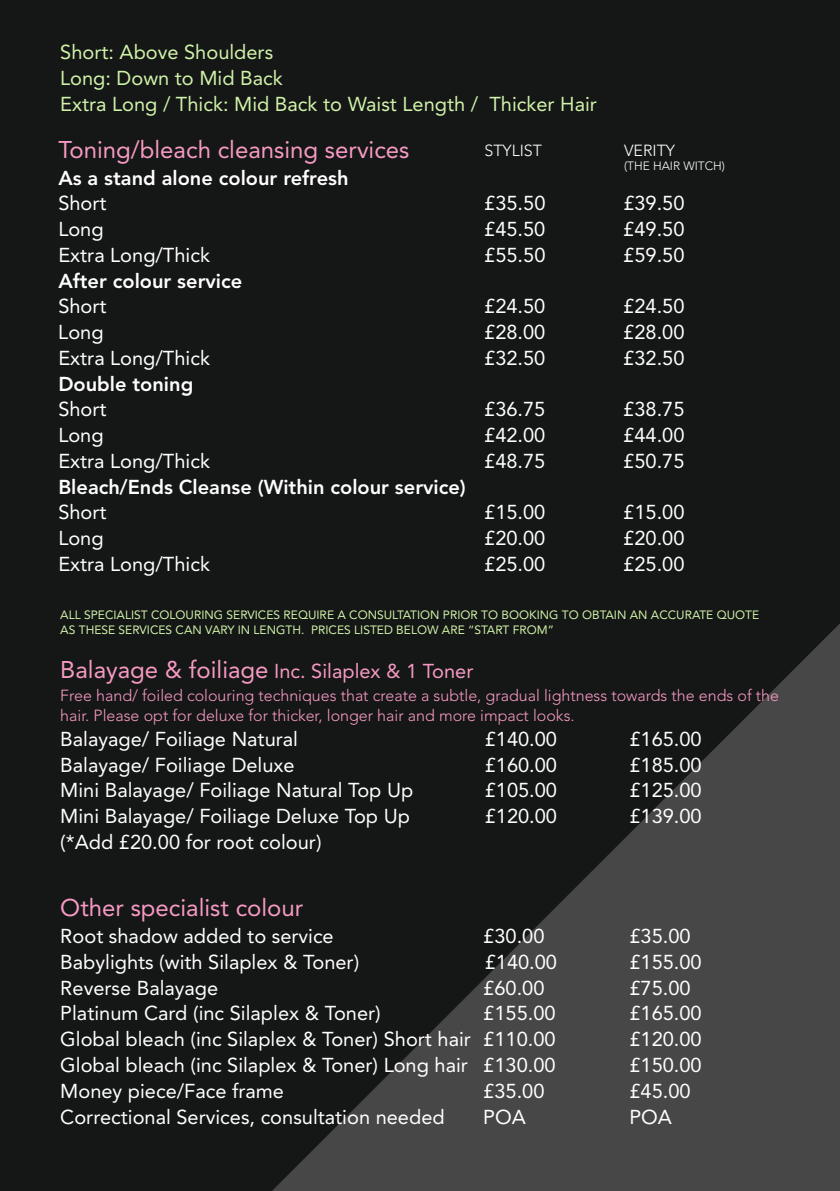
<style>
.page{position:relative;width:840px;height:1191px;background:#fff}
.page>*{position:absolute;margin:0;border:0;box-sizing:border-box;transform-origin:0 0}
.t1{font:24px "Avenir LT Std";color:#f69ac3}
.t2{font:20px "Avenir LT Std";color:#fff}
.t3{font:800 20px "Avenir LT Std";color:#fff}
.t4{font:20px/26px "Avenir LT Std";color:#d0f3a9}
.t5{font:20px "Avenir LT Std";color:#f69ac3}
.t6{font:300 16px/20px "Avenir LT Std";color:#f69ac3}
.t7{font:300 16px "Avenir LT Std";color:#fff}
.t8{font:12px/15px "Avenir LT Std";color:#d0f3a9}
.t9{font:300 12px "Avenir LT Std";color:#fff}
.s1{font-size:24px}
</style>
<div class="page">
<div style="left:0;top:0;width:839px;height:1191px;background:#151616"></div>
<svg style="left:247px;top:595px;width:592px;height:596px;background:#2b2c2c"></svg>
<p class="t4" style="left:60px;top:39px;width:538px">Short: Above Shoulders<br>Long: Down to Mid Back<br>Extra Long / Thick: Mid Back to Waist Length / Thicker Hair</p>
<p class="t1" style="left:58px;top:136px;width:352px">Toning/bleach cleansing services</p>
<p class="t7" style="left:484px;top:141px;width:59px">STYLIST</p>
<p class="t7" style="left:623px;top:141px;width:52px">VERITY</p>
<p class="t9" style="left:623px;top:158px;width:102px">(THE HAIR WITCH)</p>
<p class="t3" style="left:58px;top:166px;width:291px">As a stand alone colour refresh</p>
<p class="t2" style="left:58px;top:191px;width:50px">Short</p>
<p class="t2" style="left:484px;top:191px;width:63px">£35.50</p>
<p class="t2" style="left:623px;top:191px;width:63px">£39.50</p>
<p class="t2" style="left:58px;top:243px;width:153px">Extra Long/Thick</p>
<p class="t2" style="left:484px;top:243px;width:63px">£55.50</p>
<p class="t2" style="left:623px;top:243px;width:63px">£59.50</p>
<p class="t2" style="left:58px;top:217px;width:47px">Long</p>
<p class="t2" style="left:484px;top:217px;width:63px">£45.50</p>
<p class="t2" style="left:623px;top:217px;width:63px">£49.50</p>
<p class="t3" style="left:58px;top:269px;width:185px">After colour service</p>
<p class="t2" style="left:58px;top:294px;width:50px">Short</p>
<p class="t2" style="left:484px;top:294px;width:63px">£24.50</p>
<p class="t2" style="left:623px;top:294px;width:63px">£24.50</p>
<p class="t2" style="left:58px;top:320px;width:47px">Long</p>
<p class="t2" style="left:484px;top:320px;width:63px">£28.00</p>
<p class="t2" style="left:623px;top:320px;width:63px">£28.00</p>
<p class="t2" style="left:58px;top:346px;width:153px">Extra Long/Thick</p>
<p class="t2" style="left:484px;top:346px;width:63px">£32.50</p>
<p class="t2" style="left:623px;top:346px;width:63px">£32.50</p>
<p class="t3" style="left:58px;top:372px;width:136px">Double toning</p>
<p class="t2" style="left:58px;top:397px;width:50px">Short</p>
<p class="t2" style="left:484px;top:397px;width:63px">£36.75</p>
<p class="t2" style="left:623px;top:397px;width:63px">£38.75</p>
<p class="t2" style="left:58px;top:423px;width:47px">Long</p>
<p class="t2" style="left:484px;top:423px;width:63px">£42.00</p>
<p class="t2" style="left:623px;top:423px;width:63px">£44.00</p>
<p class="t2" style="left:58px;top:449px;width:153px">Extra Long/Thick</p>
<p class="t2" style="left:484px;top:449px;width:63px">£48.75</p>
<p class="t2" style="left:623px;top:449px;width:63px">£50.75</p>
<p class="t3" style="left:58px;top:475px;width:409px">Bleach/Ends Cleanse (Within colour service)</p>
<p class="t2" style="left:58px;top:500px;width:50px">Short</p>
<p class="t2" style="left:484px;top:500px;width:63px">£15.00</p>
<p class="t2" style="left:623px;top:500px;width:63px">£15.00</p>
<p class="t2" style="left:58px;top:526px;width:47px">Long</p>
<p class="t2" style="left:484px;top:526px;width:63px">£20.00</p>
<p class="t2" style="left:623px;top:526px;width:63px">£20.00</p>
<p class="t2" style="left:58px;top:552px;width:153px">Extra Long/Thick</p>
<p class="t2" style="left:484px;top:552px;width:63px">£25.00</p>
<p class="t2" style="left:623px;top:552px;width:63px">£25.00</p>
<p class="t8" style="left:60px;top:608px;width:700px">ALL SPECIALIST COLOURING SERVICES REQUIRE A CONSULTATION PRIOR TO BOOKING TO OBTAIN AN ACCURATE QUOTE<br>AS THESE SERVICES CAN VARY IN LENGTH. PRICES LISTED BELOW ARE “START FROM”</p>
<p class="t5" style="left:60px;top:659px;width:414px"><span class="s1">Balayage &amp; foiliage</span> Inc. Silaplex &amp; 1 Toner</p>
<p class="t6" style="left:60px;top:685px;width:719px">Free hand/ foiled colouring techniques that create a subtle, gradual lightness towards the ends of the hair. Please opt for deluxe for thicker, longer hair and more impact looks.</p>
<p class="t2" style="left:60px;top:727px;width:239px">Balayage/ Foiliage Natural</p>
<p class="t2" style="left:484px;top:727px;width:74px">£140.00</p>
<p class="t2" style="left:629px;top:727px;width:74px">£165.00</p>
<p class="t2" style="left:60px;top:753px;width:236px">Balayage/ Foiliage Deluxe</p>
<p class="t2" style="left:484px;top:753px;width:74px">£160.00</p>
<p class="t2" style="left:629px;top:753px;width:74px">£185.00</p>
<p class="t2" style="left:60px;top:779px;width:354px">Mini Balayage/ Foiliage Natural Top Up</p>
<p class="t2" style="left:484px;top:779px;width:74px">£105.00</p>
<p class="t2" style="left:629px;top:779px;width:74px">£125.00</p>
<p class="t2" style="left:60px;top:830px;width:262px">(*Add £20.00 for root colour)</p>
<p class="t2" style="left:60px;top:805px;width:351px">Mini Balayage/ Foiliage Deluxe Top Up</p>
<p class="t2" style="left:484px;top:805px;width:74px">£120.00</p>
<p class="t2" style="left:629px;top:805px;width:74px">£139.00</p>
<p class="t1" style="left:60px;top:893px;width:244px">Other specialist colour</p>
<p class="t2" style="left:60px;top:924px;width:275px">Root shadow added to service</p>
<p class="t2" style="left:483px;top:924px;width:63px">£30.00</p>
<p class="t2" style="left:629px;top:924px;width:63px">£35.00</p>
<p class="t2" style="left:60px;top:950px;width:300px">Babylights (with Silaplex &amp; Toner)</p>
<p class="t2" style="left:484px;top:950px;width:74px">£140.00</p>
<p class="t2" style="left:629px;top:950px;width:74px">£155.00</p>
<p class="t2" style="left:60px;top:976px;width:159px">Reverse Balayage</p>
<p class="t2" style="left:483px;top:976px;width:63px">£60.00</p>
<p class="t2" style="left:629px;top:976px;width:63px">£75.00</p>
<p class="t2" style="left:60px;top:1001px;width:322px">Platinum Card (inc Silaplex &amp; Toner)</p>
<p class="t2" style="left:483px;top:1001px;width:74px">£155.00</p>
<p class="t2" style="left:629px;top:1001px;width:74px">£165.00</p>
<p class="t2" style="left:60px;top:1053px;width:496px">Global bleach (inc Silaplex &amp; Toner) Long hair £130.00</p>
<p class="t2" style="left:629px;top:1053px;width:74px">£150.00</p>
<p class="t2" style="left:60px;top:1079px;width:225px">Money piece/Face frame</p>
<p class="t2" style="left:483px;top:1079px;width:63px">£35.00</p>
<p class="t2" style="left:629px;top:1079px;width:63px">£45.00</p>
<p class="t2" style="left:60px;top:1105px;width:385px">Correctional Services, consultation needed</p>
<p class="t2" style="left:483px;top:1105px;width:44px">POA</p>
<p class="t2" style="left:629px;top:1105px;width:44px">POA</p>
<p class="t2" style="left:60px;top:1027px;width:496px">Global bleach (inc Silaplex &amp; Toner) Short hair £110.00</p>
<p class="t2" style="left:629px;top:1027px;width:74px">£120.00</p>
</div>
